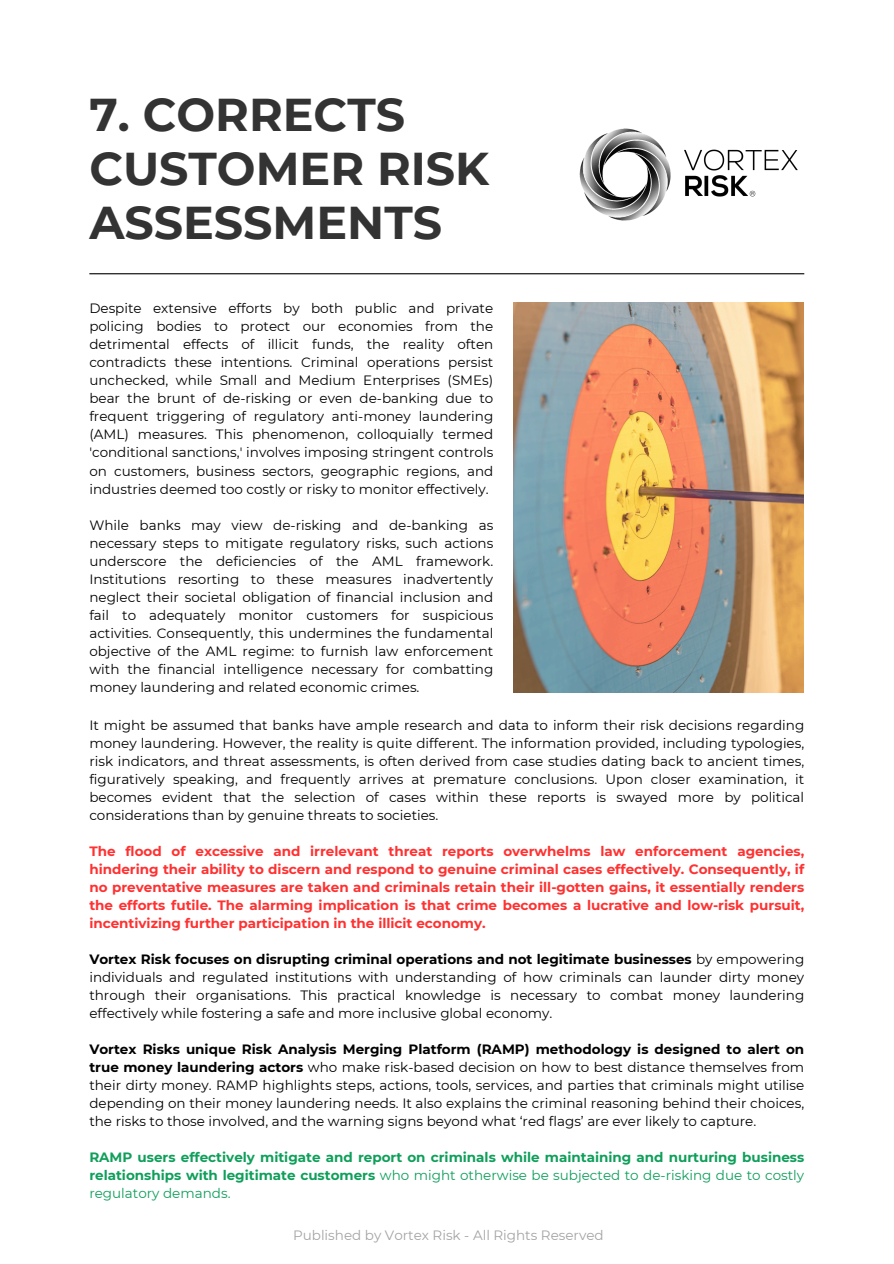
<style>
.page{position:relative;width:894px;height:1264px;background:#fff}
.page>*{position:absolute;margin:0;border:0;box-sizing:border-box;transform-origin:0 0}
.t1{font:700 45.9px/54px "Montserrat";color:#333}
.t2{font:13.5px/18px "Montserrat";color:#000;text-align:justify}
.t3{font:700 13.5px/18px "Montserrat";color:#ff3131;text-align:justify}
.t4{font:700 13.5px/18px "Montserrat";color:#0f9f5a;text-align:justify}
.t5{font:13.5px "Montserrat";color:#a4a4a4}
.s1{font-weight:700}
.s2{font-weight:400}
</style>
<div class="page">
<img style="left:513px;top:302px;width:290px;height:391px">
<hr style="left:89px;top:273px;width:715px;height:1px;background:#000">
<img style="left:579px;top:128px;width:219px;height:93px">
<h1 class="t1" style="left:89px;top:87px;width:401px">7. CORRECTS<br>CUSTOMER RISK<br>ASSESSMENTS</h1>
<p class="t2" style="left:89px;top:299px;width:405px">Despite extensive efforts by both public and private policing bodies to protect our economies from the detrimental effects of illicit funds, the reality often contradicts these intentions. Criminal operations persist unchecked, while Small and Medium Enterprises (SMEs) bear the brunt of de-risking or even de-banking due to frequent triggering of regulatory anti-money laundering (AML) measures. This phenomenon, colloquially termed 'conditional sanctions,' involves imposing stringent controls on customers, business sectors, geographic regions, and industries deemed too costly or risky to monitor effectively.</p>
<p class="t2" style="left:89px;top:515px;width:405px">While banks may view de-risking and de-banking as necessary steps to mitigate regulatory risks, such actions underscore the deficiencies of the AML framework.<br>Institutions resorting to these measures inadvertently neglect their societal obligation of financial inclusion and fail to adequately monitor customers for suspicious activities. Consequently, this undermines the fundamental objective of the AML regime: to furnish law enforcement with the financial intelligence necessary for combatting money laundering and related economic crimes.</p>
<h2 class="t2" style="left:89px;top:716px;width:716px">It might be assumed that banks have ample research and data to inform their risk decisions regarding money laundering. However, the reality is quite different. The information provided, including typologies, risk indicators, and threat assessments, is often derived from case studies dating back to ancient times, figuratively speaking, and frequently arrives at premature conclusions. Upon closer examination, it becomes evident that the selection of cases within these reports is swayed more by political considerations than by genuine threats to societies.</h2>
<p class="t3" style="left:89px;top:842px;width:716px">The flood of excessive and irrelevant threat reports overwhelms law enforcement agencies, hindering their ability to discern and respond to genuine criminal cases effectively. Consequently, if no preventative measures are taken and criminals retain their ill-gotten gains, it essentially renders the efforts futile. The alarming implication is that crime becomes a lucrative and low-risk pursuit, incentivizing further participation in the illicit economy.</p>
<p class="t2" style="left:89px;top:950px;width:716px"><span class="s1">Vortex Risk focuses on disrupting criminal operations and not legitimate businesses</span> by empowering individuals and regulated institutions with understanding of how criminals can launder dirty money through their organisations. This practical knowledge is necessary to combat money laundering effectively while fostering a safe and more inclusive global economy.</p>
<p class="t2" style="left:89px;top:1040px;width:716px"><span class="s1">Vortex Risks unique Risk Analysis Merging Platform (RAMP) methodology is designed to alert on true money laundering actors</span> who make risk-based decision on how to best distance themselves from their dirty money. RAMP highlights steps, actions, tools, services, and parties that criminals might utilise depending on their money laundering needs. It also explains the criminal reasoning behind their choices, the risks to those involved, and the warning signs beyond what ‘red flags’ are ever likely to capture.</p>
<p class="t4" style="left:89px;top:1148px;width:716px">RAMP users effectively mitigate and report on criminals while maintaining and nurturing business relationships with legitimate customers <span class="s2">who might otherwise be subjected to de-risking due to costly regulatory demands.</span></p>
<p class="t5" style="left:293px;top:1226px;width:312px">Published by Vortex Risk - All Rights Reserved</p>
</div>
